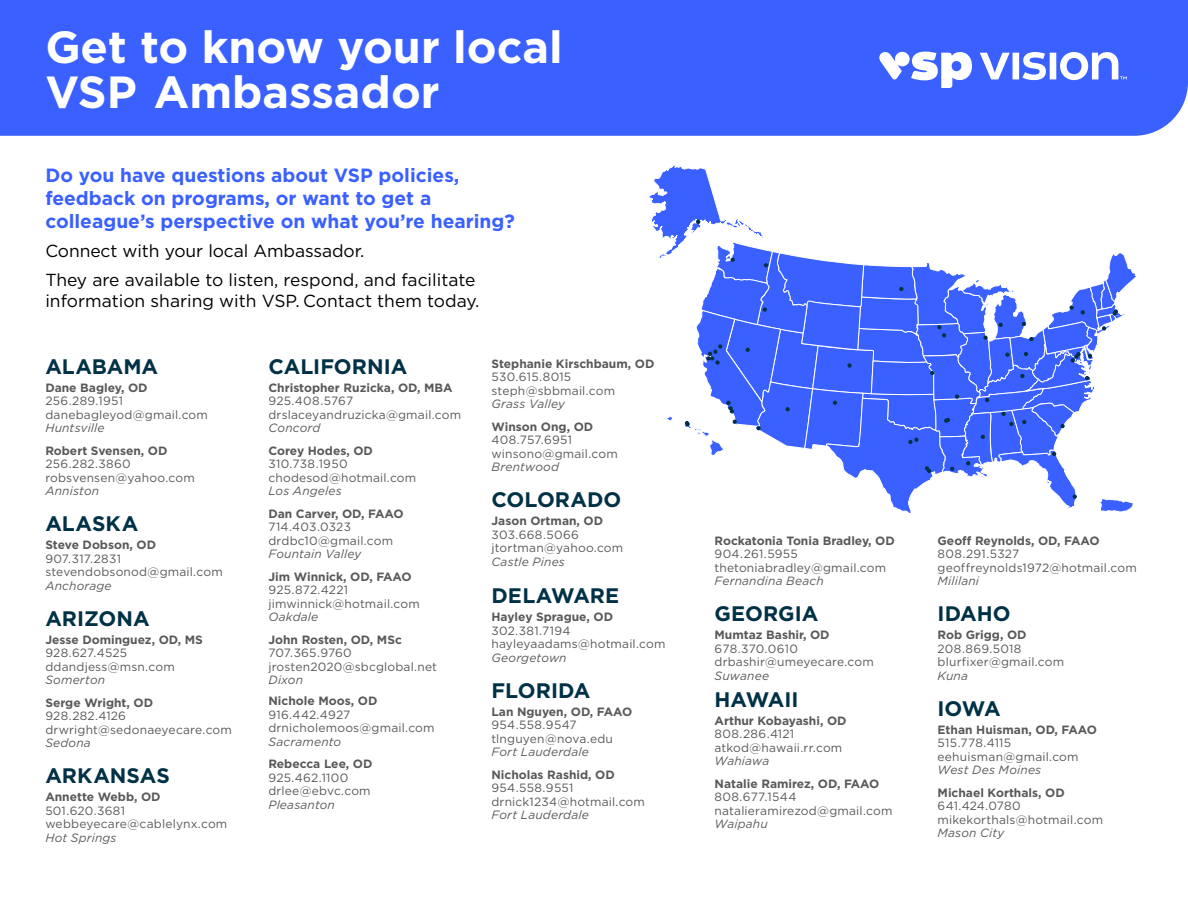
<style>
.page{position:relative;width:1188px;height:918px;background:#fff}
.page>*{position:absolute;margin:0;border:0;box-sizing:border-box;transform-origin:0 0}
.t1{font:700 45px/45px "Gotham";color:#fff}
.t2{font:700 21px "Gotham";color:#003146}
.t3{font:700 19.2px/23px "Gotham";color:#3a60ff}
.t4{font:17.4px/28.8px "Gotham";color:#000}
.t5{font:12px/13.5px "Gotham";letter-spacing:.015em;color:#58595b}
.t6{font:700 12px "Gotham";color:#58595b}
.t7{font:italic 12px "Gotham";letter-spacing:.015em;color:#58595b}
</style>
<div class="page">
<div style="left:0;top:0;width:1188px;height:136px;background:#3a60ff"></div>
<svg style="left:649px;top:165px;width:487px;height:348px"></svg>
<svg style="left:980px;top:52px;width:147px;height:28px"></svg>
<svg style="left:879px;top:52px;width:93px;height:36px"></svg>
<h1 class="t1" style="left:45px;top:24px;width:519px">Get to know your local<br>VSP Ambassador</h1>
<h3 class="t3" style="left:45px;top:164px;width:471px">Do you have questions about VSP policies, feedback on programs, or want to get a colleague’s perspective on what you’re hearing?</h3>
<h3 class="t4" style="left:45px;top:236px;width:432px">Connect with your local Ambassador.<br>They are available to listen, respond, and facilitate</h3>
<h3 class="t4" style="left:45px;top:286px;width:436px">information sharing with VSP. Contact them today.</h3>
<h2 class="t2" style="left:45px;top:352px;width:114px">ALABAMA</h2>
<p class="t6" style="left:45px;top:379px;width:104px">Dane Bagley, OD</p>
<p class="t5" style="left:45px;top:394px;width:164px">256.289.1951 danebagleyod@gmail.com</p>
<p class="t7" style="left:45px;top:420px;width:61px">Huntsville</p>
<p class="t6" style="left:45px;top:442px;width:124px">Robert Svensen, OD</p>
<p class="t5" style="left:45px;top:457px;width:151px">256.282.3860 robsvensen@yahoo.com</p>
<p class="t7" style="left:45px;top:483px;width:55px">Anniston</p>
<h2 class="t2" style="left:45px;top:510px;width:94px">ALASKA</h2>
<p class="t6" style="left:45px;top:537px;width:112px">Steve Dobson, OD</p>
<p class="t5" style="left:45px;top:551px;width:179px">907.317.2831 stevendobsonod@gmail.com</p>
<p class="t7" style="left:45px;top:578px;width:68px">Anchorage</p>
<h2 class="t2" style="left:45px;top:604px;width:106px">ARIZONA</h2>
<p class="t6" style="left:45px;top:631px;width:159px">Jesse Dominguez, OD, MS</p>
<p class="t5" style="left:45px;top:646px;width:131px">928.627.4525 ddandjess@msn.com</p>
<p class="t7" style="left:45px;top:672px;width:61px">Somerton</p>
<p class="t6" style="left:45px;top:694px;width:109px">Serge Wright, OD</p>
<p class="t5" style="left:45px;top:709px;width:188px">928.282.4126 drwright@sedonaeyecare.com</p>
<p class="t7" style="left:45px;top:735px;width:47px">Sedona</p>
<h2 class="t2" style="left:45px;top:762px;width:126px">ARKANSAS</h2>
<p class="t6" style="left:45px;top:789px;width:117px">Annette Webb, OD</p>
<p class="t5" style="left:45px;top:803px;width:184px">501.620.3681 webbeyecare@cablelynx.com</p>
<p class="t7" style="left:45px;top:830px;width:73px">Hot Springs</p>
<h2 class="t2" style="left:268px;top:352px;width:140px">CALIFORNIA</h2>
<p class="t6" style="left:268px;top:379px;width:186px">Christopher Ruzicka, OD, MBA</p>
<p class="t5" style="left:268px;top:394px;width:194px">925.408.5767 drslaceyandruzicka@gmail.com</p>
<p class="t7" style="left:268px;top:420px;width:54px">Concord</p>
<p class="t6" style="left:268px;top:442px;width:106px">Corey Hodes, OD</p>
<p class="t5" style="left:268px;top:457px;width:149px">310.738.1950 chodesod@hotmail.com</p>
<p class="t7" style="left:268px;top:483px;width:75px">Los Angeles</p>
<p class="t6" style="left:268px;top:505px;width:137px">Dan Carver, OD, FAAO</p>
<p class="t5" style="left:268px;top:520px;width:126px">714.403.0323 drdbc10@gmail.com</p>
<p class="t7" style="left:268px;top:546px;width:94px">Fountain Valley</p>
<p class="t6" style="left:268px;top:568px;width:145px">Jim Winnick, OD, FAAO</p>
<p class="t5" style="left:268px;top:583px;width:153px">925.872.4221 jimwinnick@hotmail.com</p>
<p class="t7" style="left:268px;top:609px;width:51px">Oakdale</p>
<p class="t6" style="left:268px;top:631px;width:135px">John Rosten, OD, MSc</p>
<p class="t5" style="left:268px;top:646px;width:170px">707.365.9760 jrosten2020@sbcglobal.net</p>
<p class="t7" style="left:268px;top:672px;width:36px">Dixon</p>
<p class="t6" style="left:268px;top:693px;width:110px">Nichole Moos, OD</p>
<p class="t5" style="left:268px;top:707px;width:168px">916.442.4927 drnicholemoos@gmail.com</p>
<p class="t7" style="left:268px;top:734px;width:74px">Sacramento</p>
<p class="t6" style="left:268px;top:756px;width:106px">Rebecca Lee, OD</p>
<p class="t5" style="left:268px;top:770px;width:104px">925.462.1100 drlee@ebvc.com</p>
<p class="t7" style="left:268px;top:797px;width:68px">Pleasanton</p>
<p class="t6" style="left:491px;top:355px;width:164px">Stephanie Kirschbaum, OD</p>
<p class="t5" style="left:491px;top:370px;width:125px">530.615.8015 steph@sbbmail.com</p>
<p class="t7" style="left:491px;top:396px;width:75px">Grass Valley</p>
<p class="t6" style="left:491px;top:418px;width:103px">Winson Ong, OD</p>
<p class="t5" style="left:491px;top:433px;width:128px">408.757.6951 winsono@gmail.com</p>
<p class="t7" style="left:491px;top:459px;width:69px">Brentwood</p>
<h2 class="t2" style="left:491px;top:486px;width:131px">COLORADO</h2>
<p class="t6" style="left:491px;top:513px;width:113px">Jason Ortman, OD</p>
<p class="t5" style="left:491px;top:527px;width:133px">303.668.5066 jtortman@yahoo.com</p>
<p class="t7" style="left:491px;top:554px;width:75px">Castle Pines</p>
<h2 class="t2" style="left:491px;top:582px;width:129px">DELAWARE</h2>
<p class="t6" style="left:491px;top:609px;width:123px">Hayley Sprague, OD</p>
<p class="t5" style="left:491px;top:623px;width:176px">302.381.7194 hayleyaadams@hotmail.com</p>
<p class="t7" style="left:491px;top:650px;width:77px">Georgetown</p>
<h2 class="t2" style="left:491px;top:676px;width:100px">FLORIDA</h2>
<p class="t6" style="left:491px;top:703px;width:142px">Lan Nguyen, OD, FAAO</p>
<p class="t5" style="left:491px;top:718px;width:123px">954.558.9547 tlnguyen@nova.edu</p>
<p class="t7" style="left:491px;top:744px;width:99px">Fort Lauderdale</p>
<p class="t6" style="left:491px;top:766px;width:125px">Nicholas Rashid, OD</p>
<p class="t5" style="left:491px;top:781px;width:155px">954.558.9551 drnick1234@hotmail.com</p>
<p class="t7" style="left:491px;top:807px;width:99px">Fort Lauderdale</p>
<p class="t6" style="left:715px;top:532px;width:182px">Rockatonia Tonia Bradley, OD</p>
<p class="t5" style="left:715px;top:547px;width:173px">904.261.5955 thetoniabradley@gmail.com</p>
<p class="t7" style="left:715px;top:573px;width:111px">Fernandina Beach</p>
<h2 class="t2" style="left:715px;top:600px;width:105px">GEORGIA</h2>
<p class="t6" style="left:715px;top:627px;width:117px">Mumtaz Bashir, OD</p>
<p class="t5" style="left:715px;top:641px;width:161px">678.370.0610 drbashir@umeyecare.com</p>
<p class="t7" style="left:715px;top:668px;width:56px">Suwanee</p>
<h2 class="t2" style="left:715px;top:685px;width:86px">HAWAII</h2>
<p class="t6" style="left:715px;top:712px;width:134px">Arthur Kobayashi, OD</p>
<p class="t5" style="left:715px;top:727px;width:129px">808.286.4121 atkod@hawaii.rr.com</p>
<p class="t7" style="left:715px;top:753px;width:56px">Wahiawa</p>
<p class="t6" style="left:715px;top:775px;width:166px">Natalie Ramirez, OD, FAAO</p>
<p class="t5" style="left:715px;top:790px;width:179px">808.677.1544 natalieramirezod@gmail.com</p>
<p class="t7" style="left:715px;top:816px;width:55px">Waipahu</p>
<p class="t6" style="left:938px;top:532px;width:163px">Geoff Reynolds, OD, FAAO</p>
<p class="t5" style="left:938px;top:547px;width:201px">808.291.5327 geoffreynolds1972@hotmail.com</p>
<p class="t7" style="left:938px;top:573px;width:43px">Mililani</p>
<h2 class="t2" style="left:938px;top:600px;width:75px">IDAHO</h2>
<p class="t6" style="left:938px;top:627px;width:91px">Rob Grigg, OD</p>
<p class="t5" style="left:938px;top:641px;width:128px">208.869.5018 blurfixer@gmail.com</p>
<p class="t7" style="left:938px;top:668px;width:32px">Kuna</p>
<h2 class="t2" style="left:938px;top:694px;width:65px">IOWA</h2>
<p class="t6" style="left:938px;top:721px;width:161px">Ethan Huisman, OD, FAAO</p>
<p class="t5" style="left:938px;top:736px;width:143px">515.778.4115 eehuisman@gmail.com</p>
<p class="t7" style="left:938px;top:762px;width:105px">West Des Moines</p>
<p class="t6" style="left:938px;top:784px;width:129px">Michael Korthals, OD</p>
<p class="t5" style="left:938px;top:799px;width:167px">641.424.0780 mikekorthals@hotmail.com</p>
<p class="t7" style="left:938px;top:825px;width:68px">Mason City</p>
</div>
